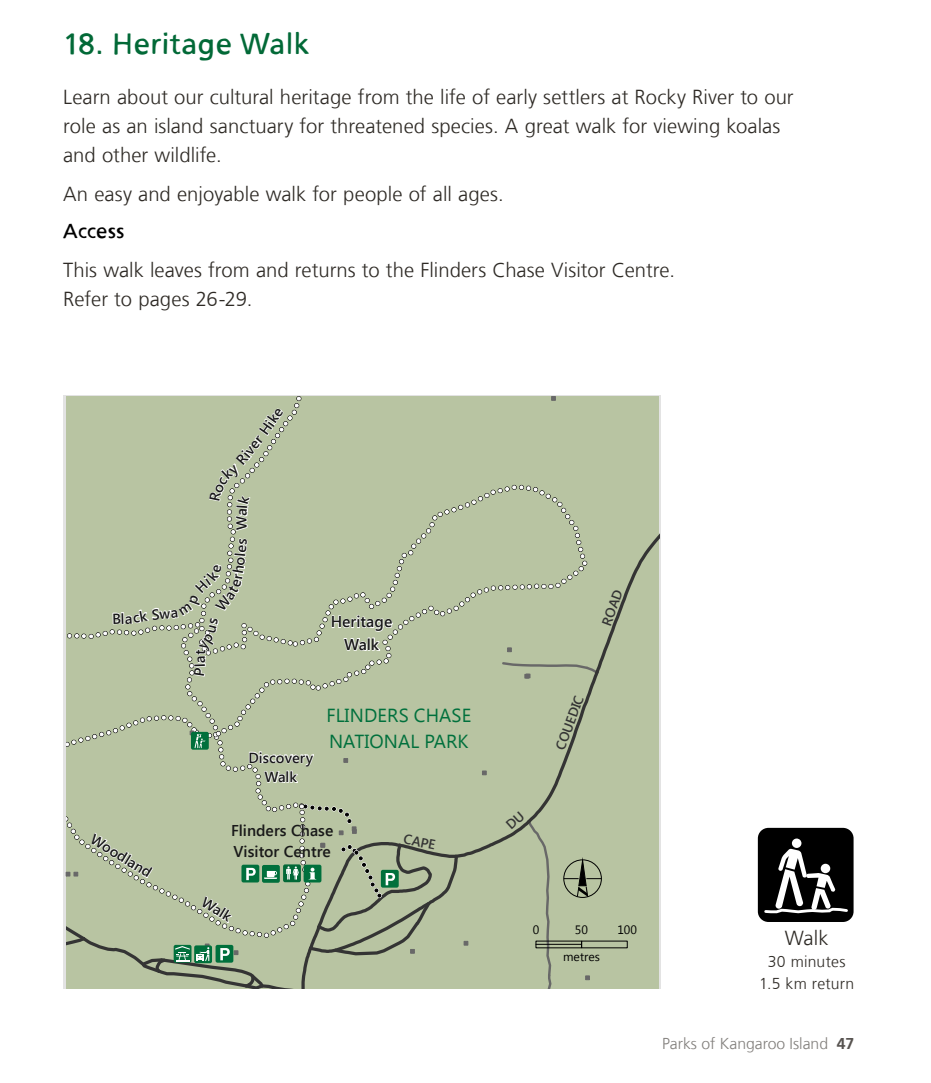
<style>
.page{position:relative;width:931px;height:1083px;background:#fff}
.page>*{position:absolute;margin:0;border:0;box-sizing:border-box;transform-origin:0 0}
.t1{font:29.25px "Dewnrger 55 Roman";letter-spacing:.005em;color:#026937}
.body{font:300 20.25px/29.2px "Frutiger LT Com";color:#2e2a25}
.t2{font:20.25px "Dewnrger 55 Roman";letter-spacing:.015em;color:#000}
.WALK_TREK_CAPTIONS_1{font:300 20.25px "Frutiger LT Com";color:#2e2a25}
.t3{font:18.9px/25.4px "Segoe UI";letter-spacing:.005em;color:#00703c}
.t4{font:600 15.75px/21.2px "Segoe UI";color:#191919}
.t5{font:300 15.75px "Frutiger LT Com";color:#827f7c}
.WALK_TREK_CAPTIONS_2{font:300 15.75px "Frutiger LT Com";letter-spacing:.015em;color:#2e2a25}
.t6{font:600 14.62px/19.3px "Segoe UI";letter-spacing:-.005em;color:#191919;text-align:center}
.t7{font:600 13.5px "Segoe UI";color:#343434}
.t8{font:12.15px "Segoe UI";letter-spacing:.005em;color:#000}
.s1{font-weight:700;color:#585451}
</style>
<div class="page">
<div style="left:757px;top:828px;width:96px;height:94px;background:#000;border-radius:11px"></div>
<div style="left:792px;top:838px;width:9px;height:10px;background:#fff;border-radius:50%"></div>
<svg style="left:764px;top:848px;width:84px;height:66px"></svg>
<svg style="left:66px;top:396px;width:593px;height:592px;background:#b5c0a0"></svg>
<h4 class="t1" style="left:63px;top:25px;width:248px">18. Heritage Walk</h4>
<p class="body" style="left:63px;top:82px;width:732px">Learn about our cultural heritage from the life of early settlers at Rocky River to our role as an island sanctuary for threatened species. A great walk for viewing koalas and other wildlife.</p>
<p class="body" style="left:63px;top:180px;width:442px">An easy and enjoyable walk for people of all ages.</p>
<h6 class="t2" style="left:63px;top:218px;width:63px">Access</h6>
<p class="body" style="left:63px;top:256px;width:613px">This walk leaves from and returns to the Flinders Chase Visitor Centre.<br>Refer to pages 26-29.</p>
<p class="t6" style="left:254px;top:427px;width:31px;rotate:-55deg">Hike</p>
<p class="t6" style="left:97px;top:829px;width:70px;rotate:31deg">Woodland</p>
<p class="t4" style="left:331px;top:609px;width:63px;line-height:22.9px;text-align:center">Heritage<br>Walk</p>
<p class="t6" style="left:249px;top:747px;width:66px">Discovery<br>Walk</p>
<p class="t3" style="left:326px;top:702px;width:146px">FLINDERS CHASE<br>NATIONAL PARK</p>
<p class="t4" style="left:231px;top:819px;width:104px">Flinders Chase<br>Visitor Centre</p>
<p class="t6" style="left:208px;top:892px;width:34px;rotate:32deg">Walk</p>
<p class="t7" style="left:406px;top:829px;width:34px;rotate:12deg">CAPE</p>
<p class="t7" style="left:597px;top:621px;width:39px;rotate:-70deg">ROAD</p>
<p class="t7" style="left:551px;top:746px;width:58px;rotate:-70deg">COUEDIC</p>
<p class="t8" style="left:532px;top:920px;width:8px">0</p>
<p class="t8" style="left:575px;top:920px;width:15px">50</p>
<p class="t8" style="left:617px;top:920px;width:21px">100</p>
<p class="t8" style="left:563px;top:947px;width:38px">metres</p>
<p class="WALK_TREK_CAPTIONS_1" style="left:784px;top:926px;width:45px">Walk</p>
<p class="WALK_TREK_CAPTIONS_2" style="left:767px;top:952px;width:79px">30 minutes</p>
<p class="WALK_TREK_CAPTIONS_2" style="left:759px;top:974px;width:97px">1.5 km return</p>
<p class="t5" style="left:662px;top:1034px;width:194px">Parks of Kangaroo Island <span class="s1">47</span></p>
</div>
